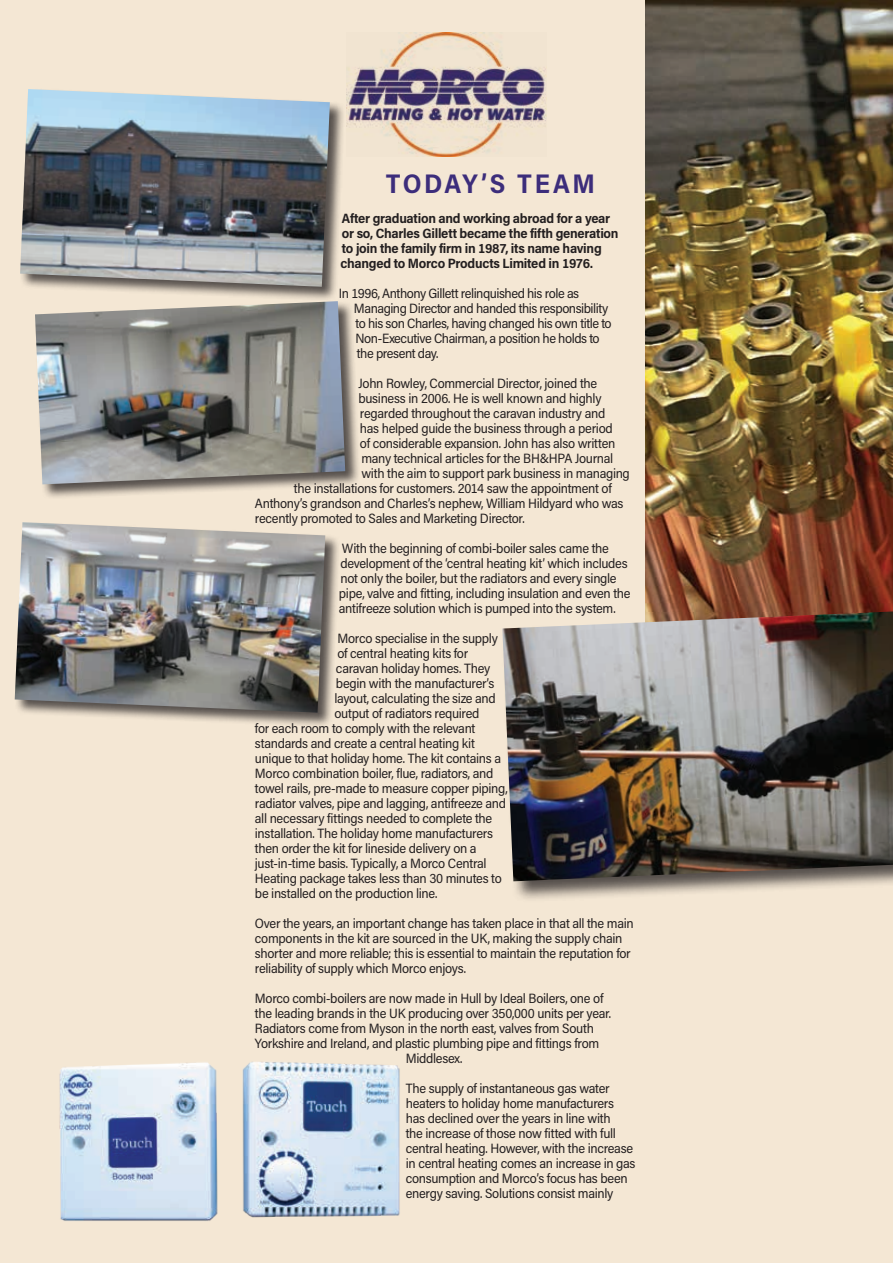
<style>
.page{position:relative;width:893px;height:1263px;background:#f4e7d4}
.page>*{position:absolute;margin:0;border:0;box-sizing:border-box;transform-origin:0 0}
.t1{font:700 27px "Acumin Pro Semi Cond";letter-spacing:.095em;color:#3c2d7b}
.t2{font:13.5px/15px "Acumin Pro Semi Cond";letter-spacing:-.025em;color:#231f20}
.t3{font:700 13.5px/15px "Acumin Pro Semi Cond";letter-spacing:-.02em;color:#231f20}
</style>
<div class="page">
<img style="left:646px;top:0;width:247px;height:610px">
<img style="left:347px;top:33px;width:199px;height:124px">
<div style="left:19px;top:89px;width:327px;height:213px;background:#231f20;opacity:.75"></div>
<img style="left:20px;top:89px;width:310px;height:198px">
<div style="left:14px;top:521px;width:327px;height:207px;background:#231f20;opacity:.75"></div>
<img style="left:15px;top:522px;width:310px;height:191px">
<div style="left:34px;top:300px;width:326px;height:200px;background:#231f20;opacity:.75"></div>
<img style="left:35px;top:301px;width:310px;height:183px">
<img style="left:59px;top:1062px;width:341px;height:159px">
<div style="left:501px;top:610px;width:392px;height:292px;background:#231f20;opacity:.75"></div>
<img style="left:502px;top:611px;width:391px;height:270px">
<h1 class="t1" style="left:386px;top:164px;width:211px">TODAY’S TEAM</h1>
<p class="t3" style="left:340px;top:210px;width:280px">After graduation and working abroad for a year or so, Charles Gillett became the fifth generation to join the family firm in 1987, its name having changed to Morco Products Limited in 1976.</p>
<p class="t2" style="left:354px;top:285px;width:259px;text-indent:-15px">In 1996, Anthony Gillett relinquished his role as Managing Director and handed this responsibility to his son Charles, having changed his own title to Non-Executive Chairman, a position he holds to the present day.</p>
<p class="t2" style="left:358px;top:375px;width:240px">John Rowley, Commercial Director, joined the</p>
<p class="t2" style="left:358px;top:390px;width:245px">business in 2006. He is well known and highly</p>
<p class="t2" style="left:360px;top:405px;width:247px">regarded throughout the caravan industry and</p>
<p class="t2" style="left:360px;top:420px;width:254px">has helped guide the business through a period</p>
<p class="t2" style="left:360px;top:435px;width:257px">of considerable expansion. John has also written</p>
<p class="t2" style="left:361px;top:450px;width:253px">many technical articles for the BH&amp;HPA Journal</p>
<p class="t2" style="left:361px;top:465px;width:270px">with the aim to support park business in managing</p>
<p class="t2" style="left:294px;top:480px;width:319px">the installations for customers. 2014 saw the appointment of</p>
<p class="t2" style="left:255px;top:495px;width:370px">Anthony’s grandson and Charles’s nephew, William Hildyard who was</p>
<p class="t2" style="left:255px;top:510px;width:271px">recently promoted to Sales and Marketing Director.</p>
<p class="t2" style="left:339px;top:540px;width:293px">With the beginning of combi-boiler sales came the development of the ‘central heating kit’ which includes not only the boiler, but the radiators and every single pipe, valve and fitting, including insulation and even the antifreeze solution which is pumped into the system.</p>
<p class="t2" style="left:337px;top:630px;width:162px">Morco specialise in the supply</p>
<p class="t2" style="left:337px;top:645px;width:132px">of central heating kits for</p>
<p class="t2" style="left:336px;top:660px;width:156px">caravan holiday homes. They</p>
<p class="t2" style="left:336px;top:675px;width:160px">begin with the manufacturer’s</p>
<p class="t2" style="left:334px;top:690px;width:163px">layout, calculating the size and</p>
<p class="t2" style="left:334px;top:705px;width:147px">output of radiators required</p>
<p class="t2" style="left:255px;top:720px;width:222px">for each room to comply with the relevant</p>
<p class="t2" style="left:255px;top:735px;width:221px">standards and create a central heating kit</p>
<p class="t2" style="left:255px;top:750px;width:248px">unique to that holiday home. The kit contains a</p>
<p class="t2" style="left:255px;top:765px;width:240px">Morco combination boiler, flue, radiators, and</p>
<p class="t2" style="left:255px;top:780px;width:254px">towel rails, pre-made to measure copper piping,</p>
<p class="t2" style="left:255px;top:795px;width:253px">radiator valves, pipe and lagging, antifreeze and</p>
<p class="t2" style="left:255px;top:810px;width:239px">all necessary fittings needed to complete the</p>
<p class="t2" style="left:255px;top:825px;width:240px">installation. The holiday home manufacturers</p>
<p class="t2" style="left:255px;top:840px;width:223px">then order the kit for lineside delivery on a</p>
<p class="t2" style="left:255px;top:855px;width:233px">just-in-time basis. Typically, a Morco Central</p>
<p class="t2" style="left:255px;top:870px;width:248px">Heating package takes less than 30 minutes to</p>
<p class="t2" style="left:255px;top:885px;width:184px">be installed on the production line.</p>
<p class="t2" style="left:255px;top:915px;width:380px">Over the years, an important change has taken place in that all the main components in the kit are sourced in the UK, making the supply chain shorter and more reliable; this is essential to maintain the reputation for reliability of supply which Morco enjoys.</p>
<p class="t2" style="left:255px;top:990px;width:350px">Morco combi-boilers are now made in Hull by Ideal Boilers, one of</p>
<p class="t2" style="left:255px;top:1005px;width:358px">the leading brands in the UK producing over 350,000 units per year.</p>
<p class="t2" style="left:255px;top:1020px;width:341px">Radiators come from Myson in the north east, valves from South</p>
<p class="t2" style="left:255px;top:1035px;width:346px">Yorkshire and Ireland, and plastic plumbing pipe and fittings from</p>
<p class="t2" style="left:406px;top:1050px;width:58px">Middlesex.</p>
<p class="t2" style="left:406px;top:1080px;width:231px">The supply of instantaneous gas water heaters to holiday home manufacturers has declined over the years in line with<br>the increase of those now fitted with full central heating. However, with the increase in central heating comes an increase in gas consumption and Morco’s focus has been energy saving. Solutions consist mainly</p>
</div>
